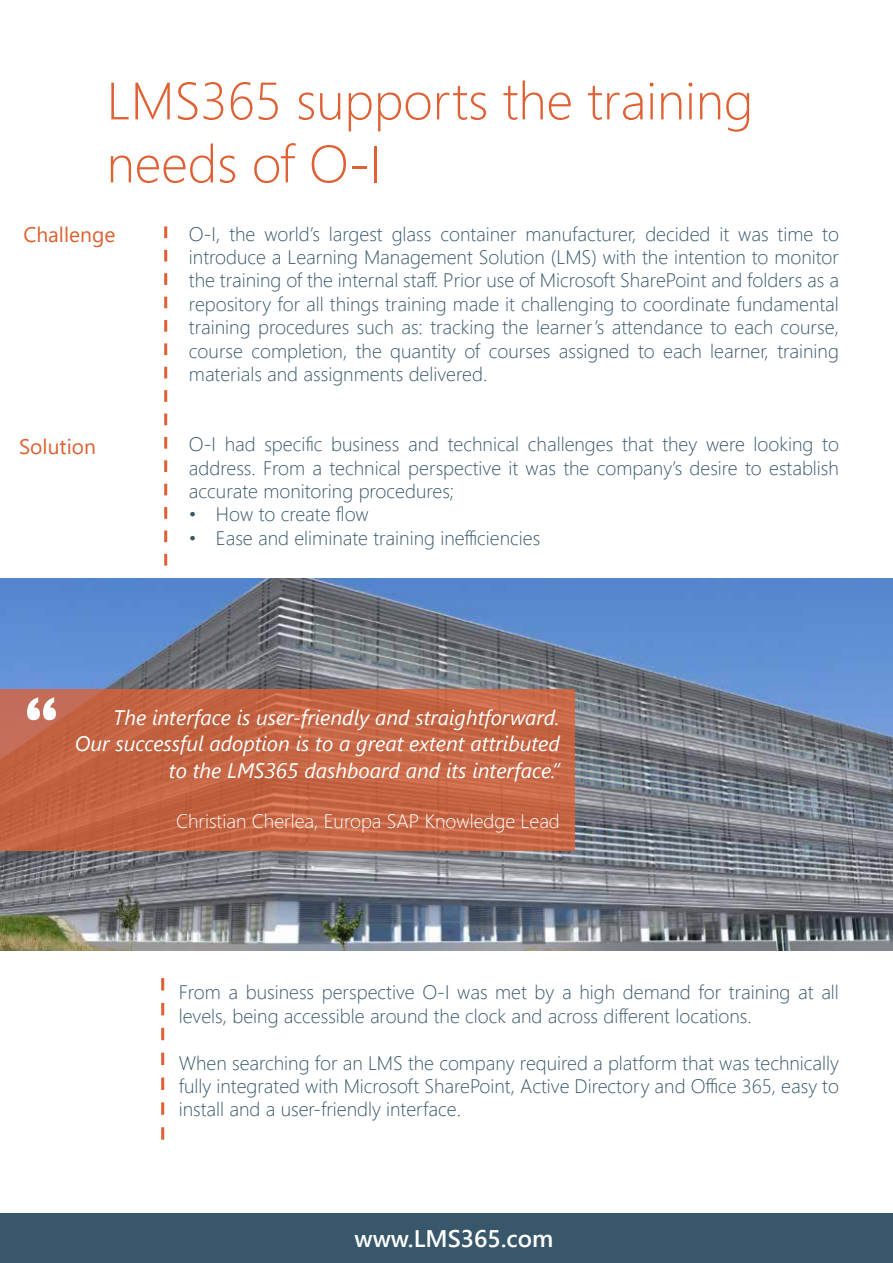
<style>
.page{position:relative;width:893px;height:1263px;background:#fff}
.page>*{position:absolute;margin:0;border:0;box-sizing:border-box;transform-origin:0 0}
.t1{font:700 75px "Britannic";color:#fff}
.t2{font:300 52.5px/63px "Segoe UI";color:#df6033}
.t3{font:600 24px "Segoe UI";color:#fff}
.t4{font:italic 21px/26.1px "Segoe UI";color:#fff;text-align:right}
.t5{font:21px "Segoe UI";color:#de6030}
.t6{font:300 19.5px/23.4px "Segoe UI";color:#39576a;text-align:justify}
.t7{font:300 19.5px "Segoe UI";color:#fff}
</style>
<div class="page">
<img style="left:0;top:579px;width:893px;height:372px">
<svg style="left:164px;top:226px;width:3px;height:340px"></svg>
<svg style="left:161px;top:978px;width:3px;height:162px"></svg>
<div style="left:0;top:1213px;width:893px;height:50px;background:#39576a"></div>
<svg style="left:0;top:689px;width:574px;height:162px;background:#c56544"></svg>
<h2 class="t2" style="left:107px;top:64px;width:648px">LMS365 supports the training needs of O-I</h2>
<p class="t5" style="left:23px;top:214px;width:93px">Challenge</p>
<p class="t5" style="left:19px;top:427px;width:78px">Solution</p>
<p class="t6" style="left:189px;top:220px;width:651px">O-I, the world’s largest glass container manufacturer, decided it was time to introduce a Learning Management Solution (LMS) with the intention to monitor the training of the internal staff. Prior use of Microsoft SharePoint and folders as a repository for all things training made it challenging to coordinate fundamental training procedures such as: tracking the learner’s attendance to each course, course completion, the quantity of courses assigned to each learner, training materials and assignments delivered.</p>
<p class="t6" style="left:189px;top:431px;width:651px">O-I had specific business and technical challenges that they were looking to address. From a technical perspective it was the company’s desire to establish accurate monitoring procedures;</p>
<p class="t6" style="left:189px;top:501px;width:181px">• How to create flow</p>
<p class="t6" style="left:189px;top:524px;width:353px">• Ease and eliminate training inefficiencies</p>
<h1 class="t1" style="left:24px;top:681px;width:37px">“</h1>
<p class="t4" style="left:75px;top:701px;width:487px">The interface is user-friendly and straightforward.<br>Our successful adoption is to a great extent attributed to the LMS365 dashboard and its interface.”</p>
<p class="t7" style="left:176px;top:803px;width:385px">Christian Cherlea, Europa SAP Knowledge Lead</p>
<p class="t6" style="left:179px;top:979px;width:662px">From a business perspective O-I was met by a high demand for training at all levels, being accessible around the clock and across different locations.</p>
<p class="t6" style="left:179px;top:1049px;width:662px">When searching for an LMS the company required a platform that was technically fully integrated with Microsoft SharePoint, Active Directory and Office 365, easy to install and a user-friendly interface.</p>
<p class="t3" style="left:355px;top:1215px;width:200px">www.LMS365.com</p>
</div>
